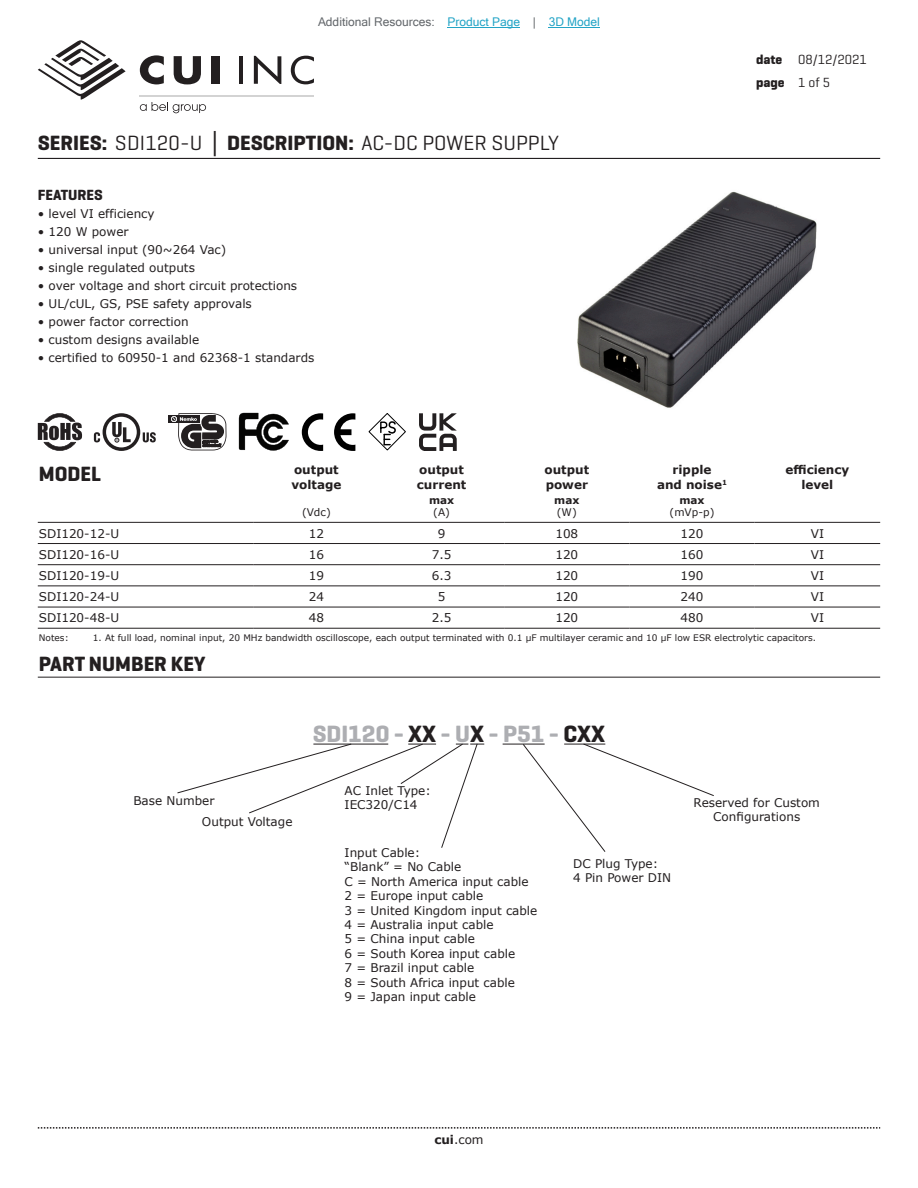
<style>
.page{position:relative;width:918px;height:1188px;background:#fff}
.page>*{position:absolute;margin:0;border:0;box-sizing:border-box;transform-origin:0 0}
.t1{font:700 24px "Geogrotesque";color:#adaeb2}
.t2{font:21px "Geogrotesque";color:#231f20}
.t3{font:700 21px "Geogrotesque";color:#231f20}
.t4{font:700 15px "Geogrotesque";color:#231f20}
.t5{font:13.5px/22.5px "Geogrotesque";color:#231f20}
.t6{font:12px/14.4px "Verdana";color:#231f20}
.t7{font:700 12px/14.4px "Verdana";color:#231f20}
.t8{font:12px "Microsoft Sans Serif";color:#63676b}
.t9{font:10.5px "Verdana";color:#231f20}
.t10{font:700 10.5px "Verdana";color:#231f20}
.t11{font:9px "Verdana";color:#231f20}
.s1{color:#23a4c6}
.s2{font-weight:700}
.s3{font-family:"Verdana";font-weight:700}
.s4{color:#231f20}
</style>
<div class="page">
<svg style="left:38px;top:1127px;width:842px;height:2px"></svg>
<hr style="left:38px;top:158px;width:842px;height:1px;background:#231f20">
<svg style="left:38px;top:40px;width:88px;height:60px"></svg>
<hr style="left:239px;top:56px;width:4px;height:28px;background:#231f20">
<svg style="left:254px;top:56px;width:27px;height:28px"></svg>
<svg style="left:291px;top:56px;width:23px;height:28px"></svg>
<svg style="left:140px;top:55px;width:24px;height:29px"></svg>
<svg style="left:174px;top:56px;width:27px;height:28px"></svg>
<div style="left:211px;top:56px;width:8px;height:28px;background:#231f20"></div>
<svg style="left:140px;top:102px;width:66px;height:11px"></svg>
<hr style="left:140px;top:95px;width:174px;height:1px;background:#231f20">
<hr style="left:38px;top:522px;width:216px;height:1px;background:#231f20">
<hr style="left:254px;top:522px;width:125px;height:1px;background:#231f20">
<hr style="left:379px;top:522px;width:125px;height:1px;background:#231f20">
<hr style="left:504px;top:522px;width:125px;height:1px;background:#231f20">
<hr style="left:629px;top:522px;width:126px;height:1px;background:#231f20">
<hr style="left:755px;top:522px;width:125px;height:1px;background:#231f20">
<hr style="left:38px;top:543px;width:216px;height:1px;background:#231f20">
<hr style="left:254px;top:543px;width:125px;height:1px;background:#231f20">
<hr style="left:379px;top:543px;width:125px;height:1px;background:#231f20">
<hr style="left:504px;top:543px;width:125px;height:1px;background:#231f20">
<hr style="left:629px;top:543px;width:126px;height:1px;background:#231f20">
<hr style="left:755px;top:543px;width:125px;height:1px;background:#231f20">
<hr style="left:38px;top:564px;width:216px;height:1px;background:#231f20">
<hr style="left:254px;top:564px;width:125px;height:1px;background:#231f20">
<hr style="left:379px;top:564px;width:125px;height:1px;background:#231f20">
<hr style="left:504px;top:564px;width:125px;height:1px;background:#231f20">
<hr style="left:629px;top:564px;width:126px;height:1px;background:#231f20">
<hr style="left:755px;top:564px;width:125px;height:1px;background:#231f20">
<hr style="left:38px;top:586px;width:216px;height:1px;background:#231f20">
<hr style="left:254px;top:586px;width:125px;height:1px;background:#231f20">
<hr style="left:379px;top:586px;width:125px;height:1px;background:#231f20">
<hr style="left:504px;top:586px;width:125px;height:1px;background:#231f20">
<hr style="left:629px;top:586px;width:126px;height:1px;background:#231f20">
<hr style="left:755px;top:586px;width:125px;height:1px;background:#231f20">
<hr style="left:38px;top:607px;width:216px;height:1px;background:#231f20">
<hr style="left:254px;top:607px;width:125px;height:1px;background:#231f20">
<hr style="left:379px;top:607px;width:125px;height:1px;background:#231f20">
<hr style="left:504px;top:607px;width:125px;height:1px;background:#231f20">
<hr style="left:629px;top:607px;width:126px;height:1px;background:#231f20">
<hr style="left:755px;top:607px;width:125px;height:1px;background:#231f20">
<hr style="left:38px;top:628px;width:216px;height:1px;background:#231f20">
<hr style="left:254px;top:628px;width:125px;height:1px;background:#231f20">
<hr style="left:379px;top:628px;width:125px;height:1px;background:#231f20">
<hr style="left:504px;top:628px;width:125px;height:1px;background:#231f20">
<hr style="left:629px;top:628px;width:126px;height:1px;background:#231f20">
<hr style="left:755px;top:628px;width:125px;height:1px;background:#231f20">
<img style="left:577px;top:191px;width:240px;height:217px">
<hr style="left:38px;top:677px;width:842px;height:1px;background:#231f20">
<svg style="left:177px;top:743px;width:307px;height:105px"></svg>
<hr style="left:503px;top:744px;width:42px;height:1px;background:#231f20">
<svg style="left:522px;top:743px;width:192px;height:109px"></svg>
<svg style="left:38px;top:413px;width:44px;height:38px"></svg>
<svg style="left:94px;top:413px;width:62px;height:38px"></svg>
<svg style="left:239px;top:413px;width:50px;height:38px"></svg>
<svg style="left:302px;top:413px;width:53px;height:38px"></svg>
<div style="left:168px;top:415px;width:31px;height:8px;background:#231f20"></div>
<svg style="left:171px;top:413px;width:55px;height:38px"></svg>
<svg style="left:368px;top:413px;width:38px;height:38px"></svg>
<svg style="left:419px;top:413px;width:38px;height:38px"></svg>
<hr style="left:448px;top:27px;width:72px;height:1px;background:#23a4c6">
<hr style="left:549px;top:27px;width:51px;height:1px;background:#23a4c6">
<p class="t8" style="left:318px;top:15px;width:283px">Additional Resources: <span class="s1">Product Page</span> | <span class="s1">3D Model</span></p>
<h2 class="t2" style="left:38px;top:130px;width:523px"><span class="s2">SERIES:</span> SDI120-U <span class="s3">│</span> <span class="s2">DESCRIPTION:</span> AC-DC POWER SUPPLY</h2>
<p class="t4" style="left:38px;top:186px;width:67px">FEATURES</p>
<p class="t6" style="left:38px;top:207px;width:118px">• level VI efficiency</p>
<p class="t6" style="left:38px;top:225px;width:92px">• 120 W power</p>
<p class="t6" style="left:38px;top:243px;width:190px">• universal input (90~264 Vac)</p>
<p class="t6" style="left:38px;top:261px;width:159px">• single regulated outputs</p>
<p class="t6" style="left:38px;top:279px;width:261px">• over voltage and short circuit protections</p>
<p class="t6" style="left:38px;top:297px;width:216px">• UL/cUL, GS, PSE safety approvals</p>
<p class="t6" style="left:38px;top:315px;width:152px">• power factor correction</p>
<p class="t6" style="left:38px;top:333px;width:163px">• custom designs available</p>
<p class="t6" style="left:38px;top:351px;width:278px">• certified to 60950-1 and 62368-1 standards</p>
<p class="t5" style="left:756px;top:48px;width:112px"><span class="s2">date</span> 08/12/2021 <span class="s2">page</span> 1 of 5</p>
<h2 class="t3" style="left:39px;top:461px;width:64px">MODEL</h2>
<p class="t7" style="left:291px;top:462px;width:51px">output voltage</p>
<p class="t7" style="left:417px;top:462px;width:51px">output current</p>
<p class="t7" style="left:545px;top:462px;width:46px">output power</p>
<p class="t7" style="left:657px;top:462px;width:72px;text-align:center">ripple<br>and noise<sup>1</sup></p>
<p class="t7" style="left:786px;top:462px;width:65px;text-align:center">efficiency level</p>
<p class="t9" style="left:302px;top:505px;width:30px">(Vdc)</p>
<p class="t10" style="left:429px;top:492px;width:27px">max</p>
<p class="t9" style="left:433px;top:505px;width:18px">(A)</p>
<p class="t10" style="left:554px;top:492px;width:27px">max</p>
<p class="t9" style="left:557px;top:505px;width:21px">(W)</p>
<p class="t10" style="left:679px;top:492px;width:27px">max</p>
<p class="t9" style="left:670px;top:505px;width:46px">(mVp-p)</p>
<p class="t6" style="left:39px;top:526px;width:82px">SDI120-12-U</p>
<p class="t6" style="left:309px;top:526px;width:17px">12</p>
<p class="t6" style="left:438px;top:526px;width:9px">9</p>
<p class="t6" style="left:555px;top:526px;width:24px">108</p>
<p class="t6" style="left:681px;top:526px;width:24px">120</p>
<p class="t6" style="left:811px;top:526px;width:15px">VI</p>
<p class="t6" style="left:39px;top:547px;width:82px">SDI120-16-U</p>
<p class="t6" style="left:309px;top:547px;width:17px">16</p>
<p class="t6" style="left:432px;top:547px;width:21px">7.5</p>
<p class="t6" style="left:555px;top:547px;width:24px">120</p>
<p class="t6" style="left:681px;top:547px;width:24px">160</p>
<p class="t6" style="left:811px;top:547px;width:15px">VI</p>
<p class="t6" style="left:39px;top:568px;width:82px">SDI120-19-U</p>
<p class="t6" style="left:309px;top:568px;width:17px">19</p>
<p class="t6" style="left:432px;top:568px;width:21px">6.3</p>
<p class="t6" style="left:555px;top:568px;width:24px">120</p>
<p class="t6" style="left:681px;top:568px;width:24px">190</p>
<p class="t6" style="left:811px;top:568px;width:15px">VI</p>
<p class="t6" style="left:39px;top:589px;width:82px">SDI120-24-U</p>
<p class="t6" style="left:309px;top:589px;width:17px">24</p>
<p class="t6" style="left:438px;top:589px;width:9px">5</p>
<p class="t6" style="left:555px;top:589px;width:24px">120</p>
<p class="t6" style="left:681px;top:589px;width:24px">240</p>
<p class="t6" style="left:811px;top:589px;width:15px">VI</p>
<p class="t6" style="left:39px;top:611px;width:82px">SDI120-48-U</p>
<p class="t6" style="left:309px;top:611px;width:17px">48</p>
<p class="t6" style="left:432px;top:611px;width:21px">2.5</p>
<p class="t6" style="left:555px;top:611px;width:24px">120</p>
<p class="t6" style="left:681px;top:611px;width:24px">480</p>
<p class="t6" style="left:811px;top:611px;width:15px">VI</p>
<p class="t11" style="left:39px;top:632px;width:31px">Notes:</p>
<p class="t11" style="left:93px;top:632px;width:725px">1. At full load, nominal input, 20 MHz bandwidth oscilloscope, each output terminated with 0.1 μF multilayer ceramic and 10 μF low ESR electrolytic capacitors.</p>
<h2 class="t3" style="left:39px;top:651px;width:168px">PART NUMBER KEY</h2>
<h1 class="t1" style="left:313px;top:719px;width:294px">SDI120 - <span class="s4">XX</span> - U<span class="s4">X</span> - P51 - <span class="s4">CXX</span></h1>
<p class="t6" style="left:345px;top:783px;width:88px">AC Inlet Type:<br>IEC320/C14</p>
<p class="t6" style="left:133px;top:794px;width:83px">Base Number</p>
<p class="t6" style="left:694px;top:795px;width:128px;text-align:center">Reserved for Custom<br>Configurations</p>
<p class="t6" style="left:202px;top:815px;width:92px">Output Voltage</p>
<p class="t6" style="left:345px;top:845px;width:194px">Input Cable:<br>“Blank” = No Cable<br>C = North America input cable<br>2 = Europe input cable<br>3 = United Kingdom input cable<br>4 = Australia input cable<br>5 = China input cable<br>6 = South Korea input cable<br>7 = Brazil input cable<br>8 = South Africa input cable<br>9 = Japan input cable</p>
<p class="t6" style="left:573px;top:856px;width:100px">DC Plug Type:<br>4 Pin Power DIN</p>
<p class="t6" style="left:434px;top:1132px;width:51px"><span class="s2">cui</span>.com</p>
</div>
